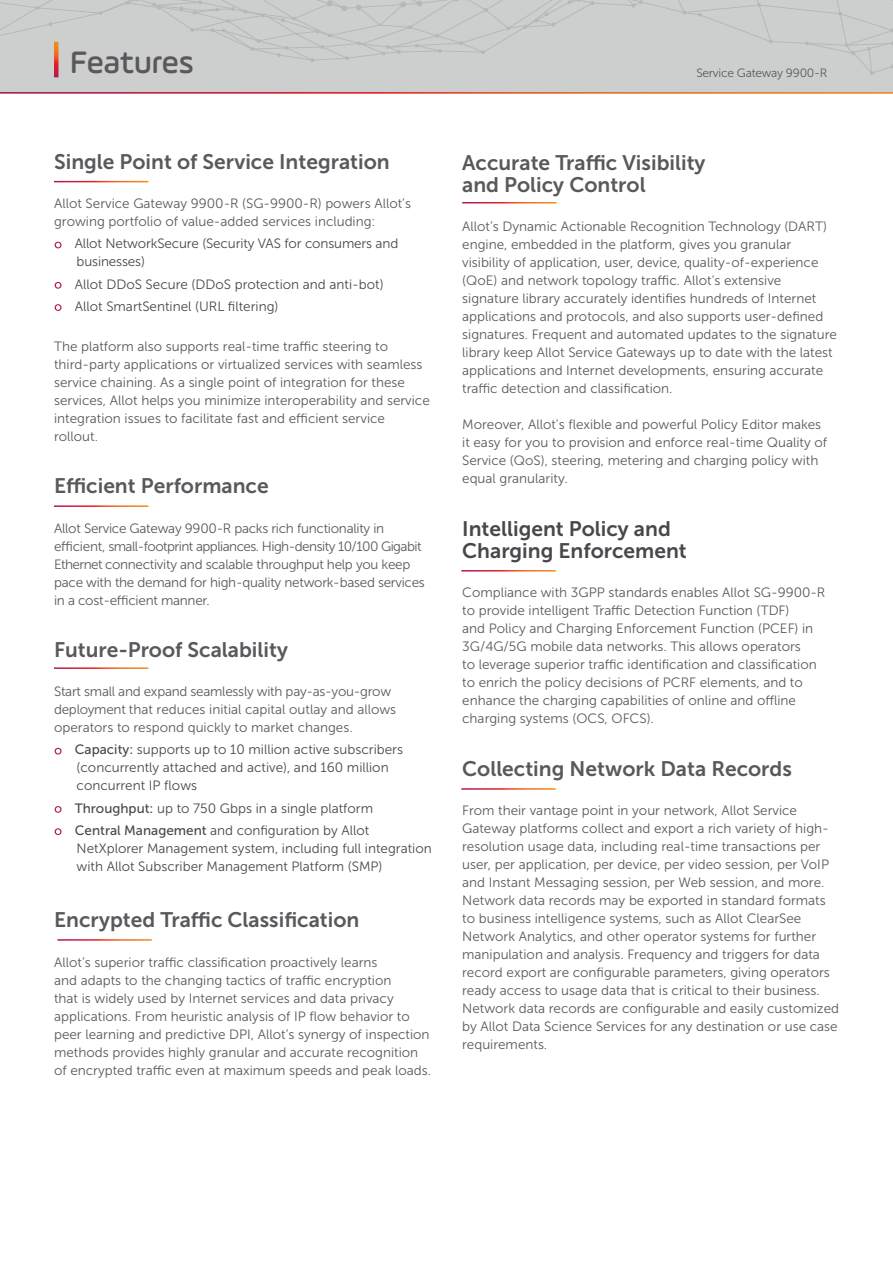
<style>
.page{position:relative;width:893px;height:1263px;background:#fff}
.page>*{position:absolute;margin:0;border:0;box-sizing:border-box;transform-origin:0 0}
.t1{font:500 33px "Ample Soft";color:#5a585c}
.t2{font:21px/22.5px "Museo Sans 700";color:#5a585c}
.t3{font:21px/22.5px "Museo Sans 700";color:#49474b}
.t4{font:13.5px/18px "Museo Sans 300";color:#5a585c}
.t5{font:13.5px/18px "Museo Sans 300";color:#49474b}
.t6{font:13.5px/18px "Museo Sans 300";letter-spacing:-.02em;color:#5a585c}
.t7{font:12px "Museo Sans 300";letter-spacing:-.02em;color:#5a585c}
.s1{font-family:"Museo Sans 500";font-size:12.75px;color:#fff}
.s2{font-family:"Museo Sans 500"}
</style>
<div class="page">
<div style="left:0;top:0;width:893px;height:94px;background:#cdcfcf"></div>
<svg style="left:0;top:0;width:893px;height:75px"></svg>
<svg style="left:54px;top:42px;width:4px;height:35px"></svg>
<hr style="left:0;top:92px;width:893px;height:2px;background:#fff">
<h1 class="t1" style="left:70px;top:43px;width:126px">Features</h1>
<h2 class="t2" style="left:54px;top:150px;width:337px">Single Point of Service Integration</h2>
<p class="t4" style="left:54px;top:194px;width:358px">Allot Service Gateway 9900-R (SG-9900-R) powers Allot’s growing portfolio of value-added services including:</p>
<p class="t5" style="left:77px;top:235px;width:323px;text-indent:-22px"><span class="s1">o</span> Allot NetworkSecure (Security VAS for consumers and businesses)</p>
<p class="t5" style="left:54px;top:273px;width:331px;line-height:22.2px"><span class="s1">o</span> Allot DDoS Secure (DDoS protection and anti-bot) <span class="s1">o</span> Allot SmartSentinel (URL filtering)</p>
<p class="t4" style="left:54px;top:337px;width:377px">The platform also supports real-time traffic steering to third-party applications or virtualized services with seamless service chaining. As a single point of integration for these services, Allot helps you minimize interoperability and service integration issues to facilitate fast and efficient service rollout.</p>
<h2 class="t2" style="left:54px;top:475px;width:216px">Efficient Performance</h2>
<p class="t6" style="left:54px;top:519px;width:372px">Allot Service Gateway 9900-R packs rich functionality in efficient, small-footprint appliances. High-density 10/100 Gigabit Ethernet connectivity and scalable throughput help you keep pace with the demand for high-quality network-based services in a cost-efficient manner.</p>
<h2 class="t2" style="left:54px;top:638px;width:235px">Future-Proof Scalability</h2>
<p class="t4" style="left:54px;top:683px;width:344px">Start small and expand seamlessly with pay-as-you-grow deployment that reduces initial capital outlay and allows operators to respond quickly to market changes.</p>
<p class="t5" style="left:77px;top:741px;width:328px;text-indent:-23px"><span class="s1">o</span> <span class="s2">Capacity:</span> supports up to 10 million active subscribers (concurrently attached and active), and 160 million concurrent IP flows</p>
<p class="t5" style="left:54px;top:797px;width:320px;line-height:22.2px"><span class="s1">o</span> <span class="s2">Throughput:</span> up to 750 Gbps in a single platform <span class="s1">o</span> <span class="s2">Central Management</span> and configuration by Allot</p>
<p class="t5" style="left:77px;top:839px;width:357px">NetXplorer Management system, including full integration with Allot Subscriber Management Platform (SMP)</p>
<h2 class="t2" style="left:54px;top:909px;width:307px">Encrypted Traffic Classification</h2>
<p class="t4" style="left:54px;top:953px;width:378px">Allot’s superior traffic classification proactively learns<br>and adapts to the changing tactics of traffic encryption<br>that is widely used by Internet services and data privacy applications. From heuristic analysis of IP flow behavior to peer learning and predictive DPI, Allot’s synergy of inspection methods provides highly granular and accurate recognition of encrypted traffic even at maximum speeds and peak loads.</p>
<p class="t7" style="left:696px;top:67px;width:132px">Service Gateway 9900-R</p>
<h2 class="t2" style="left:462px;top:151px;width:245px">Accurate Traffic Visibility and Policy Control</h2>
<p class="t4" style="left:462px;top:218px;width:376px">Allot’s Dynamic Actionable Recognition Technology (DART) engine, embedded in the platform, gives you granular visibility of application, user, device, quality-of-experience (QoE) and network topology traffic. Allot’s extensive signature library accurately identifies hundreds of Internet applications and protocols, and also supports user-defined signatures. Frequent and automated updates to the signature library keep Allot Service Gateways up to date with the latest applications and Internet developments, ensuring accurate traffic detection and classification.</p>
<p class="t4" style="left:462px;top:416px;width:366px">Moreover, Allot’s flexible and powerful Policy Editor makes it easy for you to provision and enforce real-time Quality of Service (QoS), steering, metering and charging policy with equal granularity.</p>
<h2 class="t3" style="left:462px;top:517px;width:226px">Intelligent Policy and<br>Charging Enforcement</h2>
<p class="t4" style="left:462px;top:584px;width:365px">Compliance with 3GPP standards enables Allot SG-9900-R to provide intelligent Traffic Detection Function (TDF)<br>and Policy and Charging Enforcement Function (PCEF) in 3G/4G/5G mobile data networks. This allows operators<br>to leverage superior traffic identification and classification to enrich the policy decisions of PCRF elements, and to enhance the charging capabilities of online and offline charging systems (OCS, OFCS).</p>
<h2 class="t2" style="left:462px;top:757px;width:331px">Collecting Network Data Records</h2>
<p class="t4" style="left:462px;top:801px;width:378px">From their vantage point in your network, Allot Service Gateway platforms collect and export a rich variety of high&shy;resolution usage data, including real-time transactions per user, per application, per device, per video session, per VoIP and Instant Messaging session, per Web session, and more.<br>Network data records may be exported in standard formats to business intelligence systems, such as Allot ClearSee Network Analytics, and other operator systems for further manipulation and analysis. Frequency and triggers for data record export are configurable parameters, giving operators ready access to usage data that is critical to their business.<br>Network data records are configurable and easily customized by Allot Data Science Services for any destination or use case requirements.</p>
</div>
